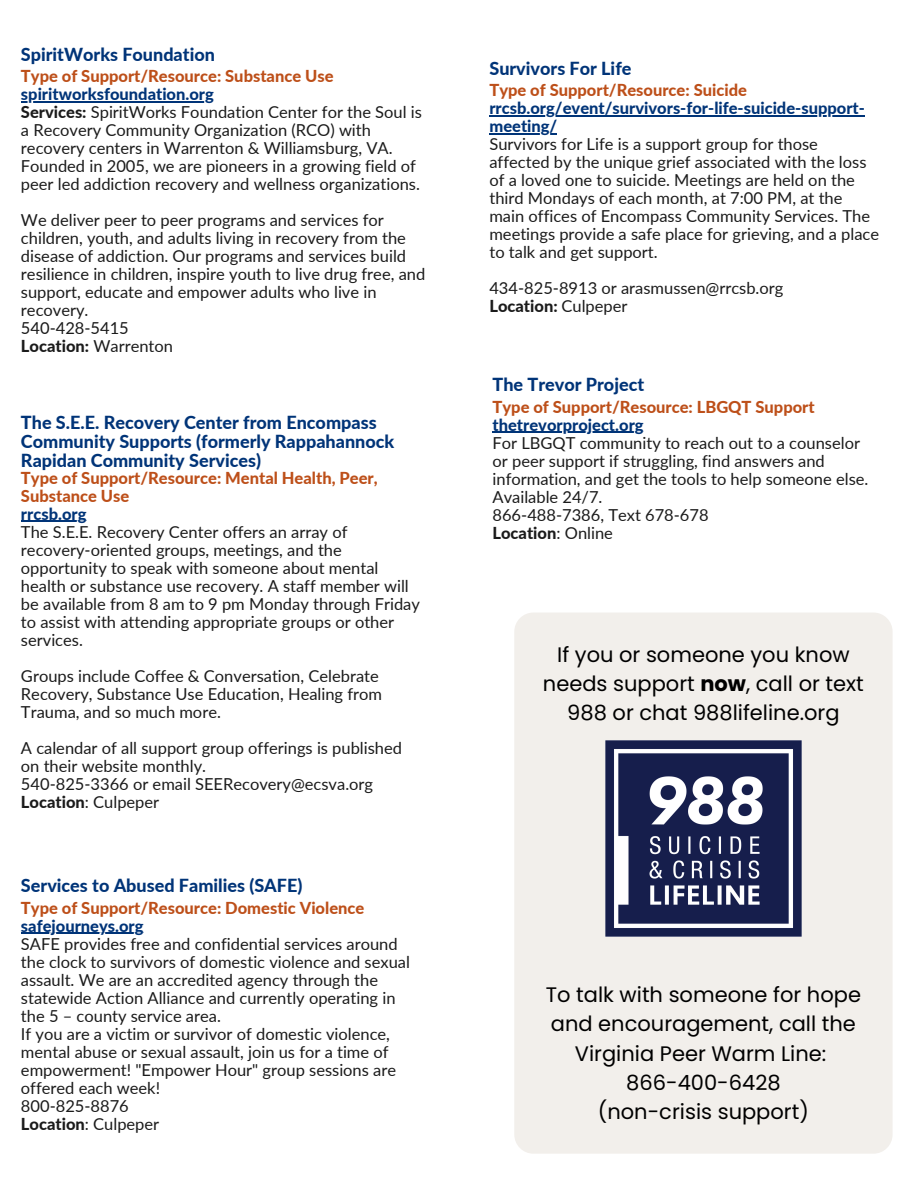
<style>
.page{position:relative;width:918px;height:1188px;background:#fff}
.page>*{position:absolute;margin:0;border:0;box-sizing:border-box;transform-origin:0 0}
.t1{font:21px/29.2px "Poppins";color:#000;text-align:center}
.t2{font:800 18px/19.2px "Lato";color:#003478}
.t3{font:16.5px/18px "Lato";color:#1b1b1b}
.t4{font:800 16.5px/18px "Lato";color:#bd4f19}
.t5{font:800 16.5px/18px "Lato";color:#003478}
.t6{font:800 16.5px "Lato";color:#1b1b1b}
.s1{font-weight:800}
.s2{font-weight:400}
.s3{font-weight:700}
</style>
<div class="page">
<hr style="left:21px;top:933px;width:123px;height:1px;background:#003478">
<hr style="left:493px;top:432px;width:151px;height:1px;background:#003478">
<hr style="left:489px;top:115px;width:376px;height:1px;background:#003478">
<hr style="left:489px;top:133px;width:68px;height:1px;background:#003478">
<hr style="left:21px;top:521px;width:66px;height:1px;background:#003478">
<hr style="left:21px;top:101px;width:193px;height:1px;background:#003478">
<div style="left:514px;top:613px;width:379px;height:541px;background:#f2efeb;border-radius:19px"></div>
<img style="left:606px;top:741px;width:196px;height:196px">
<p class="t2" style="left:21px;top:44px;width:195px">SpiritWorks Foundation</p>
<p class="t4" style="left:21px;top:67px;width:314px">Type of Support/Resource: Substance Use</p>
<p class="t5" style="left:21px;top:85px;width:194px">spiritworksfoundation.org</p>
<p class="t3" style="left:21px;top:103px;width:402px"><span class="s1">Services:</span> SpiritWorks Foundation Center for the Soul is a Recovery Community Organization (RCO) with recovery centers in Warrenton &amp; Williamsburg, VA.<br>Founded in 2005, we are pioneers in a growing field of peer led addiction recovery and wellness organizations.</p>
<p class="t3" style="left:21px;top:211px;width:406px">We deliver peer to peer programs and services for children, youth, and adults living in recovery from the disease of addiction. Our programs and services build resilience in children, inspire youth to live drug free, and support, educate and empower adults who live in recovery.</p>
<p class="t3" style="left:21px;top:319px;width:109px">540-428-5415</p>
<p class="t6" style="left:21px;top:336px;width:154px">Location: <span class="s2">Warrenton</span></p>
<p class="t2" style="left:21px;top:412px;width:375px">The S.E.E. Recovery Center from Encompass<br>Community Supports (formerly Rappahannock<br>Rapidan Community Services)</p>
<p class="t4" style="left:21px;top:468px;width:358px">Type of Support/Resource: Mental Health, Peer,<br>Substance Use</p>
<p class="t5" style="left:21px;top:504px;width:67px">rrcsb.org</p>
<p class="t3" style="left:21px;top:522px;width:400px">The S.E.E. Recovery Center offers an array of recovery-oriented groups, meetings, and the opportunity to speak with someone about mental health or substance use recovery. A staff member will be available from 8 am to 9 pm Monday through Friday to assist with attending appropriate groups or other services.</p>
<p class="t3" style="left:21px;top:666px;width:363px">Groups include Coffee &amp; Conversation, Celebrate<br>Recovery, Substance Use Education, Healing from<br>Trauma, and so much more.</p>
<p class="t3" style="left:21px;top:738px;width:383px">A calendar of all support group offerings is published on their website monthly.</p>
<p class="t3" style="left:21px;top:774px;width:354px">540-825-3366 or email SEERecovery@ecsva.org</p>
<p class="t3" style="left:21px;top:792px;width:140px"><span class="s1">Location</span>: Culpeper</p>
<p class="t2" style="left:21px;top:876px;width:283px">Services to Abused Families (SAFE)</p>
<p class="t4" style="left:21px;top:898px;width:345px">Type of Support/Resource: Domestic Violence</p>
<p class="t5" style="left:21px;top:916px;width:124px">safejourneys.org</p>
<p class="t3" style="left:21px;top:934px;width:391px">SAFE provides free and confidential services around the clock to survivors of domestic violence and sexual assault. We are an accredited agency through the statewide Action Alliance and currently operating in the 5 – county service area.</p>
<p class="t3" style="left:21px;top:1024px;width:377px">If you are a victim or survivor of domestic violence, mental abuse or sexual assault, join us for a time of empowerment! "Empower Hour" group sessions are offered each week!</p>
<p class="t3" style="left:21px;top:1096px;width:109px">800-825-8876</p>
<p class="t3" style="left:21px;top:1114px;width:140px"><span class="s1">Location</span>: Culpeper</p>
<p class="t2" style="left:489px;top:58px;width:144px">Survivors For Life</p>
<p class="t4" style="left:489px;top:81px;width:259px">Type of Support/Resource: Suicide</p>
<p class="t5" style="left:489px;top:99px;width:377px">rrcsb.org/event/survivors-for-life-suicide-support&shy;meeting/</p>
<p class="t3" style="left:489px;top:135px;width:391px">Survivors for Life is a support group for those affected by the unique grief associated with the loss of a loved one to suicide. Meetings are held on the third Mondays of each month, at 7:00 PM, at the main offices of Encompass Community Services. The meetings provide a safe place for grieving, and a place to talk and get support.</p>
<p class="t3" style="left:489px;top:279px;width:296px">434-825-8913 or arasmussen@rrcsb.org</p>
<p class="t6" style="left:489px;top:296px;width:140px">Location: <span class="s2">Culpeper</span></p>
<p class="t2" style="left:493px;top:375px;width:153px">The Trevor Project</p>
<p class="t4" style="left:493px;top:397px;width:324px">Type of Support/Resource: LBGQT Support</p>
<p class="t5" style="left:493px;top:415px;width:153px">thetrevorproject.org</p>
<p class="t3" style="left:493px;top:433px;width:377px">For LBGQT community to reach out to a counselor or peer support if struggling, find answers and information, and get the tools to help someone else.<br>Available 24/7.</p>
<p class="t3" style="left:493px;top:505px;width:218px">866-488-7386, Text 678-678</p>
<p class="t6" style="left:493px;top:522px;width:122px">Location<span class="s2">: Online</span></p>
<p class="t1" style="left:543px;top:640px;width:322px">If you or someone you know needs support <span class="s3">now</span>, call or text<br>988 or chat 988lifeline.org</p>
<p class="t1" style="left:546px;top:980px;width:317px">To talk with someone for hope and encouragement, call the<br>Virginia Peer Warm Line:</p>
<p class="t1" style="left:626px;top:1068px;width:156px">866-400-6428</p>
<p class="t1" style="left:598px;top:1097px;width:212px">(non-crisis support)</p>
</div>
